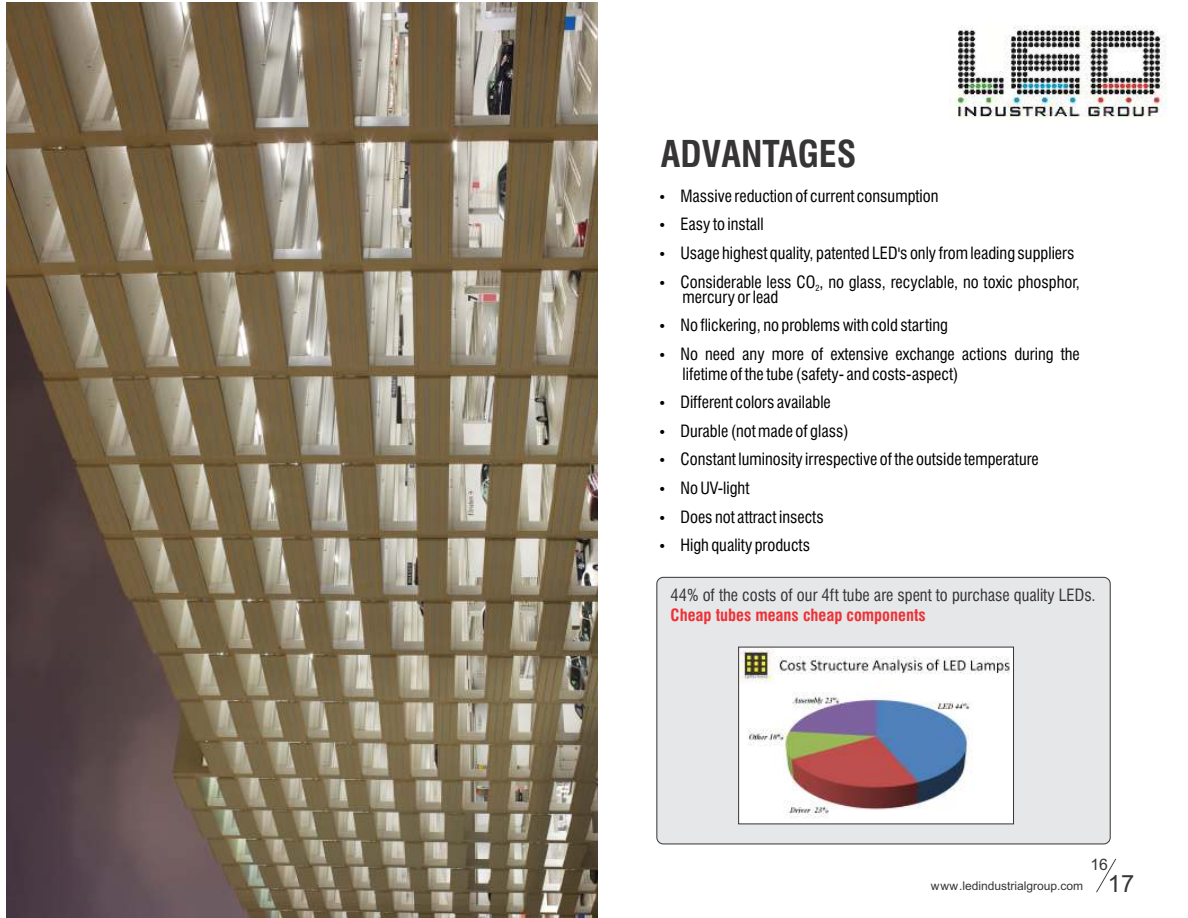
<style>
.page{position:relative;width:1188px;height:918px;background:#fff}
.page>*{position:absolute;margin:0;border:0;box-sizing:border-box;transform-origin:0 0}
.t1{font:700 condensed 36px "Swiss 721 BT";color:#373435}
.t2{font:condensed 16.5px/28.7px "Swiss 721 BT";color:#000}
.t3{font:condensed 16.5px "Swiss 721 BT";color:#373435}
.t4{font:700 condensed 16.5px "Swiss 721 BT";color:#ed3237}
.t5{font:15.9px "Arial";color:#373435}
.t6{font:12px "Arial Unicode MS";color:#373435}
.t7{font:condensed 8.25px "Swiss 721 BT";color:#000}
.s1{font-family:"Arial";font-size:23.7px}
</style>
<div class="page">
<div style="left:656px;top:577px;width:455px;height:267px;background:#e6e7e8;border:1px solid #373435;border-radius:6px"></div>
<img style="left:6px;top:3px;width:592px;height:915px">
<img style="left:740px;top:649px;width:272px;height:173px">
<div style="left:738px;top:647px;width:276px;height:177px;border:1px solid #373435"></div>
<svg style="left:1096px;top:859px;width:20px;height:33px"></svg>
<img style="left:954px;top:26px;width:213px;height:92px">
<h1 class="t1" style="left:661px;top:140px;width:197px">ADVANTAGES</h1>
<p class="t2" style="left:680px;top:183px;width:401px">Massive reduction of current consumption<br>Easy to install<br>Usage highest quality, patented LED's only from leading suppliers Considerable less CO , no glass, recyclable, no toxic phosphor,</p>
<p class="t7" style="left:815px;top:285px;width:6px">2</p>
<p class="t2" style="left:680px;top:284px;width:401px">mercury or lead<br>No flickering, no problems with cold starting<br>No need any more of extensive exchange actions during the</p>
<p class="t2" style="left:680px;top:361px;width:360px">lifetime of the tube (safety- and costs-aspect)<br>Different colors available<br>Durable (not made of glass)<br>Constant luminosity irrespective of the outside temperature<br>No UV-light<br>Does not attract insects<br>High quality products</p>
<p class="t3" style="left:671px;top:588px;width:427px">44% of the costs of our 4ft tube are spent to purchase quality LEDs.</p>
<p class="t4" style="left:671px;top:608px;width:257px">Cheap tubes means cheap components</p>
<p class="t5" style="left:1090px;top:859px;width:19px">16</p>
<p class="t6" style="left:931px;top:881px;width:205px">www.ledindustrialgroup.com <span class="s1">17</span></p>
</div>
